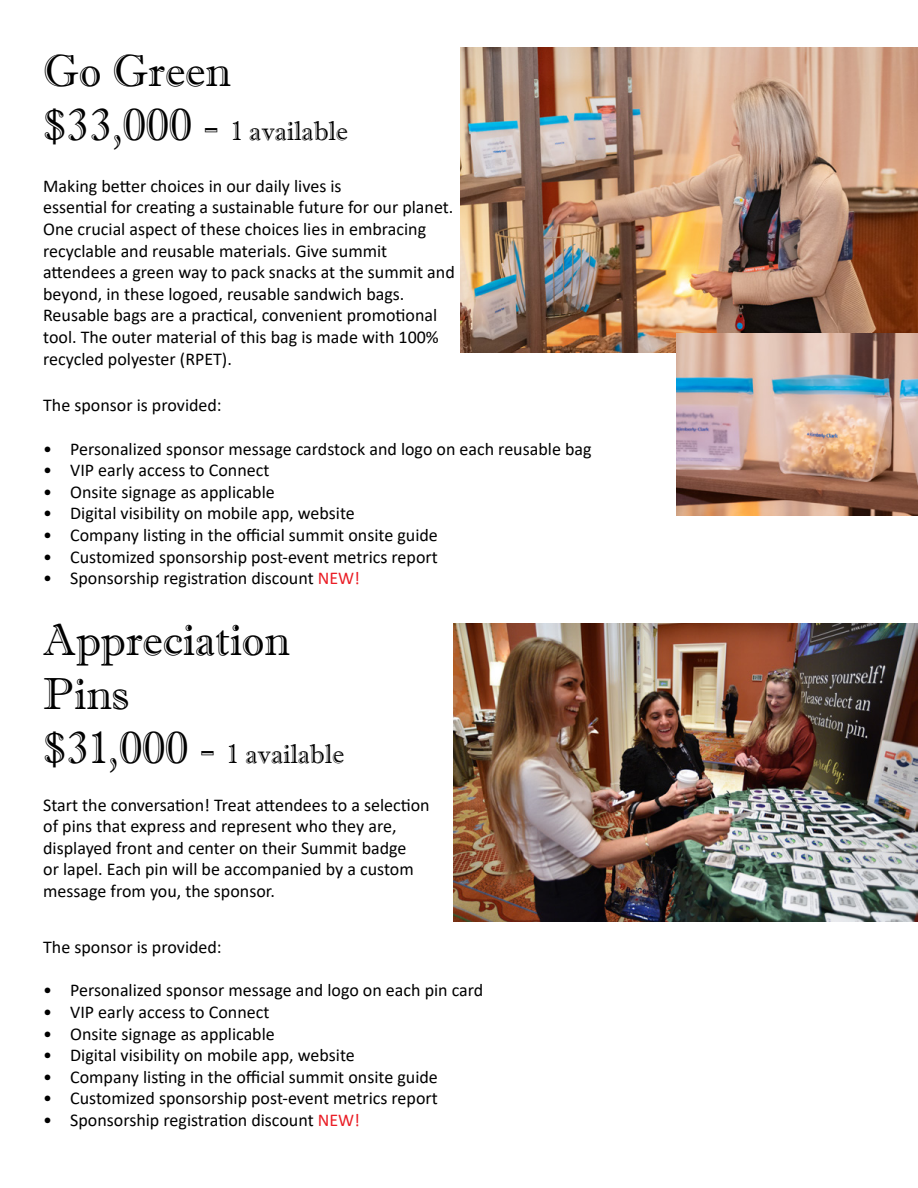
<style>
.page{position:relative;width:918px;height:1188px;background:#fff}
.page>*{position:absolute;margin:0;border:0;box-sizing:border-box;transform-origin:0 0}
.t1{font:45px/54px "Imprint MT Shadow";color:#000}
.t2{font:27px "Imprint MT Shadow";color:#000}
.t3{font:18px/21.6px "Calibri";color:#000}
.s1{font-size:45px}
.s2{color:#ea1d25}
</style>
<div class="page">
<img style="left:454px;top:624px;width:464px;height:297px">
<img style="left:461px;top:48px;width:457px;height:305px">
<img style="left:676px;top:334px;width:242px;height:182px">
<h1 class="t1" style="left:43px;top:43px;width:190px">Go Green</h1>
<h2 class="t2" style="left:43px;top:114px;width:306px"><span class="s1">$33,000 -</span> 1 available</h2>
<p class="t3" style="left:43px;top:174px;width:413px">Making better choices in our daily lives is<br>essential for creating a sustainable future for our planet.<br>One crucial aspect of these choices lies in embracing recyclable and reusable materials. Give summit attendees a green way to pack snacks at the summit and beyond, in these logoed, reusable sandwich bags.<br>Reusable bags are a practical, convenient promotional tool. The outer material of this bag is made with 100% recycled polyester (RPET).</p>
<p class="t3" style="left:43px;top:394px;width:180px">The sponsor is provided:</p>
<p class="t3" style="left:43px;top:437px;width:550px">• Personalized sponsor message cardstock and logo on each reusable bag</p>
<p class="t3" style="left:43px;top:459px;width:228px">• VIP early access to Connect</p>
<p class="t3" style="left:43px;top:481px;width:233px">• Onsite signage as applicable</p>
<p class="t3" style="left:43px;top:502px;width:313px">• Digital visibility on mobile app, website</p>
<p class="t3" style="left:43px;top:524px;width:396px">• Company listing in the official summit onsite guide</p>
<p class="t3" style="left:43px;top:545px;width:396px">• Customized sponsorship post-event metrics report</p>
<p class="t3" style="left:43px;top:567px;width:318px">• Sponsorship registration discount <span class="s2">NEW!</span></p>
<h1 class="t1" style="left:43px;top:612px;width:249px">Appreciation<br>Pins</h1>
<h2 class="t2" style="left:43px;top:738px;width:303px"><span class="s1">$31,000 -</span> 1 available</h2>
<p class="t3" style="left:43px;top:793px;width:388px">Start the conversation! Treat attendees to a selection of pins that express and represent who they are, displayed front and center on their Summit badge<br>or lapel. Each pin will be accompanied by a custom message from you, the sponsor.</p>
<p class="t3" style="left:43px;top:936px;width:180px">The sponsor is provided:</p>
<p class="t3" style="left:43px;top:979px;width:442px">• Personalized sponsor message and logo on each pin card</p>
<p class="t3" style="left:43px;top:1001px;width:228px">• VIP early access to Connect</p>
<p class="t3" style="left:43px;top:1022px;width:233px">• Onsite signage as applicable</p>
<p class="t3" style="left:43px;top:1044px;width:313px">• Digital visibility on mobile app, website</p>
<p class="t3" style="left:43px;top:1065px;width:396px">• Company listing in the official summit onsite guide</p>
<p class="t3" style="left:43px;top:1087px;width:396px">• Customized sponsorship post-event metrics report</p>
<p class="t3" style="left:43px;top:1109px;width:318px">• Sponsorship registration discount <span class="s2">NEW!</span></p>
</div>
